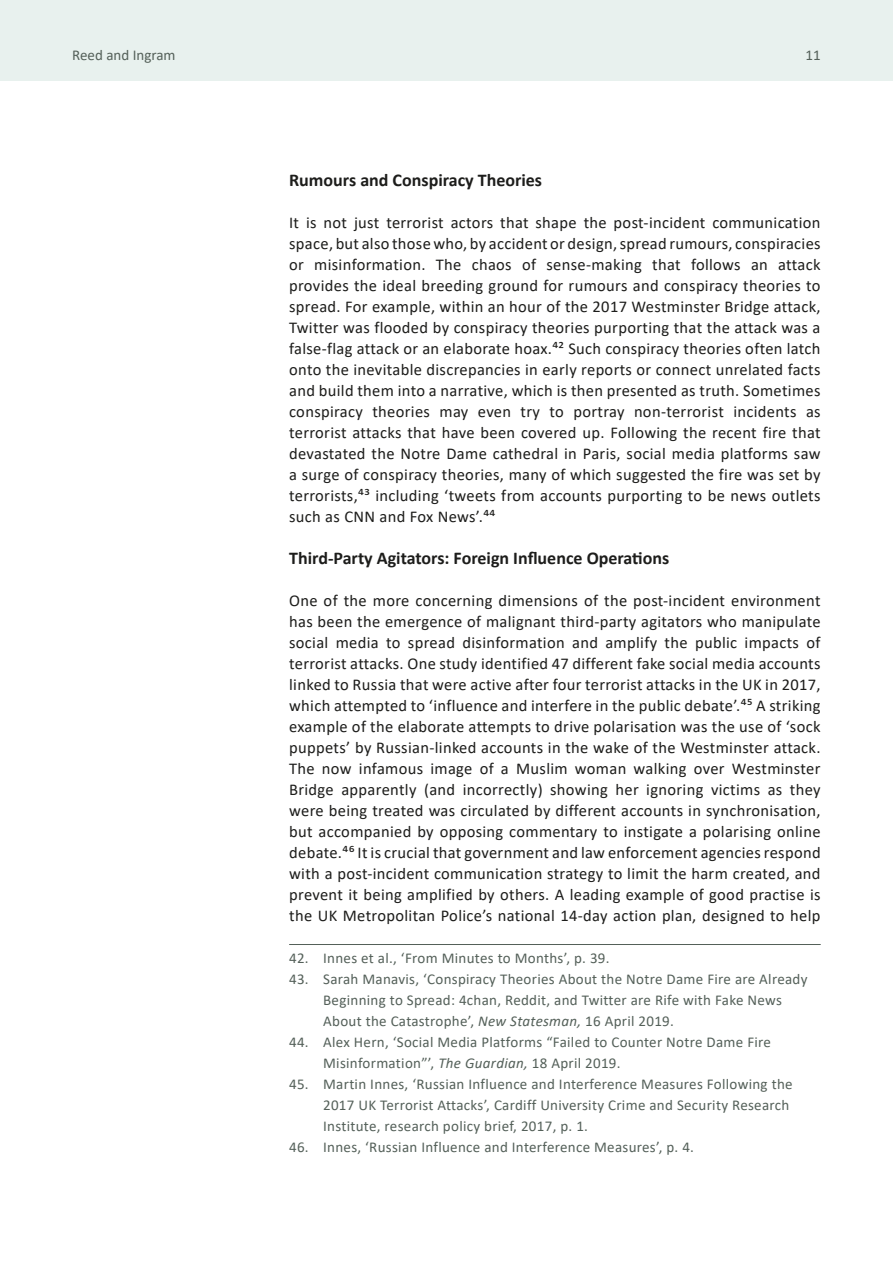
<style>
.page{position:relative;width:893px;height:1263px;background:#fff}
.page>*{position:absolute;margin:0;border:0;box-sizing:border-box;transform-origin:0 0}
.Heading_2{font:700 18px "Calibri";color:#1d1d1b}
.t1{font:16.5px/21px "Calibri";letter-spacing:.02em;color:#1d1d1b;text-align:justify}
.Footnote_text{font:15px/21px "Calibri";letter-spacing:.02em;color:#546059}
.Footnote_text-2{font:15px "Calibri";color:#546059}
.s1{font-style:italic}
</style>
<div class="page">
<div style="left:0;top:0;width:893px;height:81px;background:#e8f1ee"></div>
<hr style="left:289px;top:944px;width:532px;height:1px;background:#546059">
<p class="Footnote_text-2" style="left:72px;top:44px;width:105px">Reed and Ingram</p>
<p class="Footnote_text" style="left:805px;top:44px;width:17px">11</p>
<p class="Heading_2" style="left:289px;top:167px;width:254px">Rumours and Conspiracy Theories</p>
<p class="t1" style="left:289px;top:211px;width:533px">It is not just terrorist actors that shape the post-incident communication space, but also those who, by accident or design, spread rumours, conspiracies or misinformation. The chaos of sense-making that follows an attack provides the ideal breeding ground for rumours and conspiracy theories to spread. For example, within an hour of the 2017 Westminster Bridge attack, Twitter was flooded by conspiracy theories purporting that the attack was a false-flag attack or an elaborate hoax.42 Such conspiracy theories often latch onto the inevitable discrepancies in early reports or connect unrelated facts and build them into a narrative, which is then presented as truth. Sometimes conspiracy theories may even try to portray non-terrorist incidents as terrorist attacks that have been covered up. Following the recent fire that devastated the Notre Dame cathedral in Paris, social media platforms saw a surge of conspiracy theories, many of which suggested the fire was set by terrorists,43 including ‘tweets from accounts purporting to be news outlets such as CNN and Fox News’.44</p>
<p class="Heading_2" style="left:289px;top:545px;width:382px">Third-Party Agitators: Foreign Influence Operations</p>
<p class="t1" style="left:289px;top:589px;width:533px">One of the more concerning dimensions of the post-incident environment has been the emergence of malignant third-party agitators who manipulate social media to spread disinformation and amplify the public impacts of terrorist attacks. One study identified 47 different fake social media accounts linked to Russia that were active after four terrorist attacks in the UK in 2017, which attempted to ‘influence and interfere in the public debate’.45 A striking example of the elaborate attempts to drive polarisation was the use of ‘sock puppets’ by Russian-linked accounts in the wake of the Westminster attack.<br>The now infamous image of a Muslim woman walking over Westminster Bridge apparently (and incorrectly) showing her ignoring victims as they were being treated was circulated by different accounts in synchronisation, but accompanied by opposing commentary to instigate a polarising online debate.46 It is crucial that government and law enforcement agencies respond with a post-incident communication strategy to limit the harm created, and prevent it being amplified by others. A leading example of good practise is the UK Metropolitan Police’s national 14-day action plan, designed to help</p>
<p class="Footnote_text" style="left:289px;top:947px;width:322px">42. Innes et al., ‘From Minutes to Months’, p. 39.</p>
<p class="Footnote_text" style="left:323px;top:968px;width:486px;text-indent:-34px">43. Sarah Manavis, ‘Conspiracy Theories About the Notre Dame Fire are Already<br>Beginning to Spread: 4chan, Reddit, and Twitter are Rife with Fake News<br>About the Catastrophe’, <span class="s1">New Statesman,</span> 16 April 2019.</p>
<p class="Footnote_text" style="left:323px;top:1031px;width:449px;text-indent:-34px">44. Alex Hern, ‘Social Media Platforms “Failed to Counter Notre Dame Fire<br>Misinformation”’, <span class="s1">The Guardian,</span> 18 April 2019.</p>
<p class="Footnote_text" style="left:323px;top:1073px;width:471px;text-indent:-34px">45. Martin Innes, ‘Russian Influence and Interference Measures Following the<br>2017 UK Terrorist Attacks’, Cardiff University Crime and Security Research<br>Institute, research policy brief, 2017, p. 1.</p>
<p class="Footnote_text" style="left:289px;top:1136px;width:406px">46. Innes, ‘Russian Influence and Interference Measures’, p. 4.</p>
</div>
